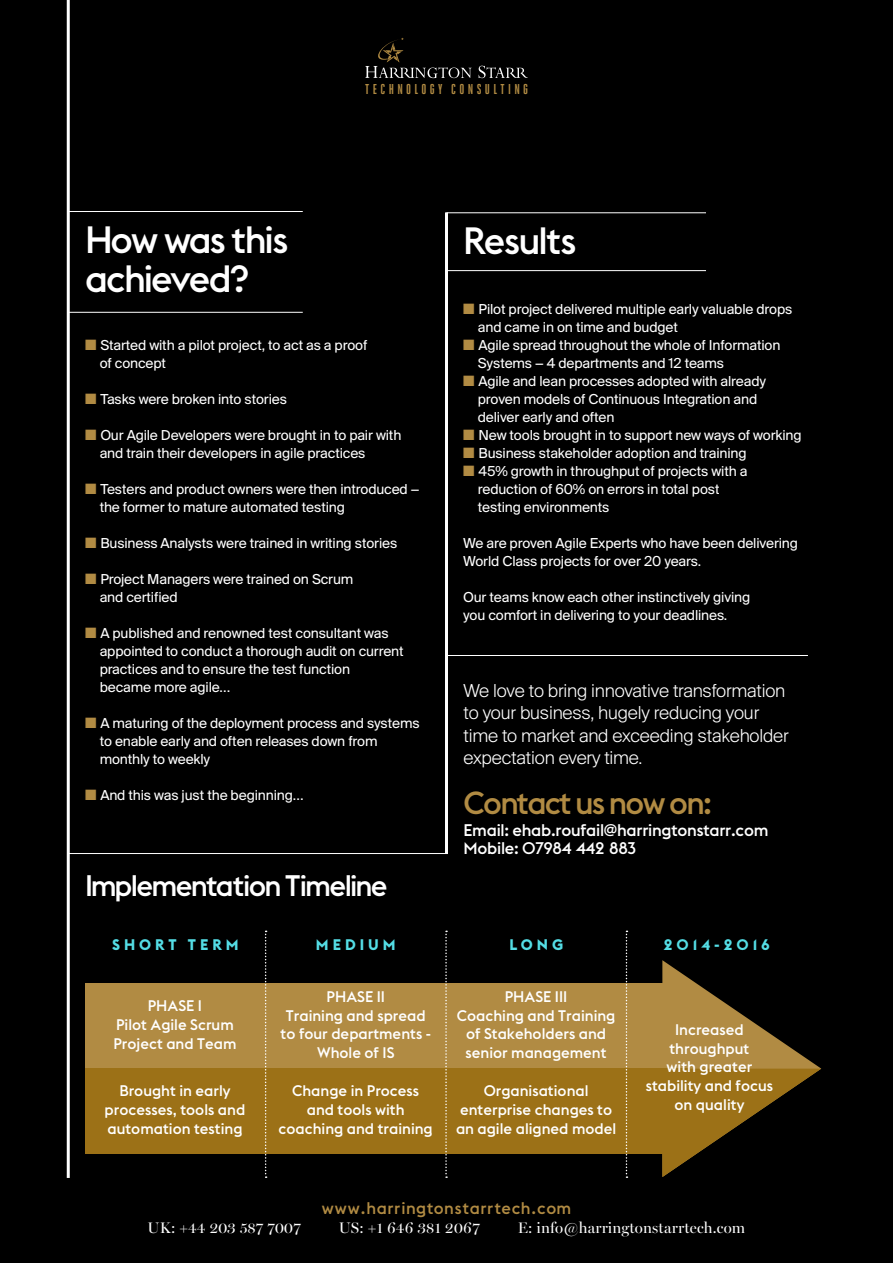
<style>
.page{position:relative;width:893px;height:1263px;background:#000}
.page>*{position:absolute;margin:0;border:0;box-sizing:border-box;transform-origin:0 0}
.t1{font:500 37.5px/39px "Euclid";letter-spacing:-.05em;color:#fff}
.t2{font:500 37.5px "Euclid";letter-spacing:-.03em;color:#fff}
.t3{font:500 31.5px "Euclid";letter-spacing:-.055em;color:#b18b43}
.t4{font:500 29.25px "Euclid";letter-spacing:-.06em;color:#fff}
.t5{font:300 19.5px/22.5px "Suisse BP Intl";letter-spacing:-.01em;color:#fff}
.t6{font:500 16.65px/18px "Euclid";letter-spacing:-.015em;color:#fff}
.t7{font:500 16.65px "Euclid";letter-spacing:.04em;color:#b18b43}
.t8{font:15.3px "Miller Banner";letter-spacing:.01em;color:#fff}
.t9{font:15.3px "Miller Banner";letter-spacing:-.015em;color:#fff}
.t10{font:500 15.15px/18.6px "Euclid";color:#fff;text-align:center}
.t11{font:700 15.15px "Euclid";letter-spacing:.265em;color:#54dde5}
.t12{font:15px/18px "Suisse BP Intl";letter-spacing:-.01em;color:#fff}
.t13{font:700 14.25px "Heroic Condensed";letter-spacing:.235em;color:#b18b43}
.s1{color:#b18b43}
</style>
<div class="page">
<svg style="left:479px;top:66px;width:49px;height:12px"></svg>
<svg style="left:365px;top:38px;width:107px;height:40px"></svg>
<svg style="left:662px;top:960px;width:159px;height:217px"></svg>
<div style="left:85px;top:983px;width:604px;height:171px;background:#b18b43"></div>
<div style="left:85px;top:1068px;width:604px;height:86px;background:#9c7117"></div>
<hr style="left:67px;top:0;width:3px;height:1178px;background:#fff">
<hr style="left:446px;top:655px;width:362px;height:1px;background:#fff">
<hr style="left:68px;top:853px;width:380px;height:1px;background:#fff">
<hr style="left:445px;top:212px;width:3px;height:642px;background:#fff">
<hr style="left:68px;top:312px;width:235px;height:1px;background:#fff">
<hr style="left:68px;top:211px;width:235px;height:1px;background:#fff">
<hr style="left:446px;top:270px;width:260px;height:1px;background:#fff">
<hr style="left:446px;top:212px;width:260px;height:1px;background:#fff">
<svg style="left:265px;top:930px;width:2px;height:248px"></svg>
<svg style="left:445px;top:930px;width:2px;height:248px"></svg>
<svg style="left:626px;top:930px;width:1px;height:248px"></svg>
<h1 class="t1" style="left:85px;top:220px;width:205px">How was this achieved?</h1>
<p class="t13" style="left:365px;top:81px;width:165px">TECHNOLOGY CONSULTING</p>
<h1 class="t2" style="left:463px;top:219px;width:115px">Results</h1>
<p class="t12" style="left:100px;top:336px;width:269px;text-indent:-15px"><span class="s1">■</span> Started with a pilot project, to act as a proof of concept</p>
<p class="t12" style="left:85px;top:390px;width:203px"><span class="s1">■</span> Tasks were broken into stories</p>
<p class="t12" style="left:100px;top:426px;width:303px;text-indent:-15px"><span class="s1">■</span> Our Agile Developers were brought in to pair with and train their developers in agile practices</p>
<p class="t12" style="left:100px;top:480px;width:321px;text-indent:-15px"><span class="s1">■</span> Testers and product owners were then introduced − the former to mature automated testing</p>
<p class="t12" style="left:85px;top:534px;width:314px"><span class="s1">■</span> Business Analysts were trained in writing stories</p>
<p class="t12" style="left:100px;top:570px;width:255px;text-indent:-15px"><span class="s1">■</span> Project Managers were trained on Scrum and certified</p>
<p class="t12" style="left:100px;top:624px;width:305px;text-indent:-15px"><span class="s1">■</span> A published and renowned test consultant was appointed to conduct a thorough audit on current practices and to ensure the test function became more agile…</p>
<p class="t12" style="left:100px;top:714px;width:321px;text-indent:-15px"><span class="s1">■</span> A maturing of the deployment process and systems to enable early and often releases down from monthly to weekly</p>
<p class="t12" style="left:85px;top:786px;width:220px"><span class="s1">■</span> And this was just the beginning…</p>
<h3 class="t4" style="left:85px;top:868px;width:304px">Implementation Timeline</h3>
<p class="t12" style="left:478px;top:300px;width:316px;text-indent:-15px"><span class="s1">■</span> Pilot project delivered multiple early valuable drops and came in on time and budget</p>
<p class="t12" style="left:478px;top:336px;width:304px;text-indent:-15px"><span class="s1">■</span> Agile spread throughout the whole of Information<br>Systems − 4 departments and 12 teams</p>
<p class="t12" style="left:478px;top:372px;width:290px;text-indent:-15px"><span class="s1">■</span> Agile and lean processes adopted with already proven models of Continuous Integration and deliver early and often</p>
<p class="t12" style="left:463px;top:426px;width:340px"><span class="s1">■</span> New tools brought in to support new ways of working</p>
<p class="t12" style="left:463px;top:444px;width:285px"><span class="s1">■</span> Business stakeholder adoption and training</p>
<p class="t12" style="left:478px;top:462px;width:271px;text-indent:-15px"><span class="s1">■</span> 45% growth in throughput of projects with a reduction of 60% on errors in total post testing environments</p>
<p class="t12" style="left:463px;top:534px;width:336px">We are proven Agile Experts who have been delivering<br>World Class projects for over 20 years.</p>
<p class="t12" style="left:463px;top:588px;width:288px">Our teams know each other instinctively giving you comfort in delivering to your deadlines.</p>
<h3 class="t5" style="left:463px;top:678px;width:327px">We love to bring innovative transformation to your business, hugely reducing your time to market and exceeding stakeholder expectation every time.</h3>
<h2 class="t3" style="left:463px;top:785px;width:250px">Contact us now on:</h2>
<p class="t6" style="left:463px;top:821px;width:306px">Email: ehab.roufail@harringtonstarr.com<br>Mobile: 07984 442 883</p>
<p class="t11" style="left:112px;top:936px;width:128px">SHORT TERM</p>
<p class="t11" style="left:316px;top:936px;width:81px">MEDIUM</p>
<p class="t11" style="left:509px;top:936px;width:55px">LONG</p>
<p class="t11" style="left:664px;top:936px;width:107px">2014-2016</p>
<p class="t10" style="left:113px;top:997px;width:124px">PHASE I<br>Pilot Agile Scrum<br>Project and Team</p>
<p class="t10" style="left:281px;top:987px;width:152px">PHASE II<br>Training and spread to four departments -<br>Whole of IS</p>
<p class="t10" style="left:457px;top:987px;width:160px">PHASE III<br>Coaching and Training of Stakeholders and senior management</p>
<p class="t10" style="left:105px;top:1082px;width:142px">Brought in early processes, tools and automation testing</p>
<p class="t10" style="left:279px;top:1082px;width:156px">Change in Process and tools with coaching and training</p>
<p class="t10" style="left:456px;top:1082px;width:162px">Organisational enterprise changes to an agile aligned model</p>
<p class="t7" style="left:322px;top:1198px;width:251px">www.harringtonstarrtech.com</p>
<p class="t10" style="left:646px;top:1020px;width:129px">Increased throughput<br>with greater stability and focus on quality</p>
<p class="t9" style="left:148px;top:1219px;width:155px">UK: +44 203 587 7007</p>
<p class="t8" style="left:339px;top:1219px;width:143px">US: +1 646 381 2067</p>
<p class="t8" style="left:518px;top:1219px;width:229px">E: info@harringtonstarrtech.com</p>
</div>
